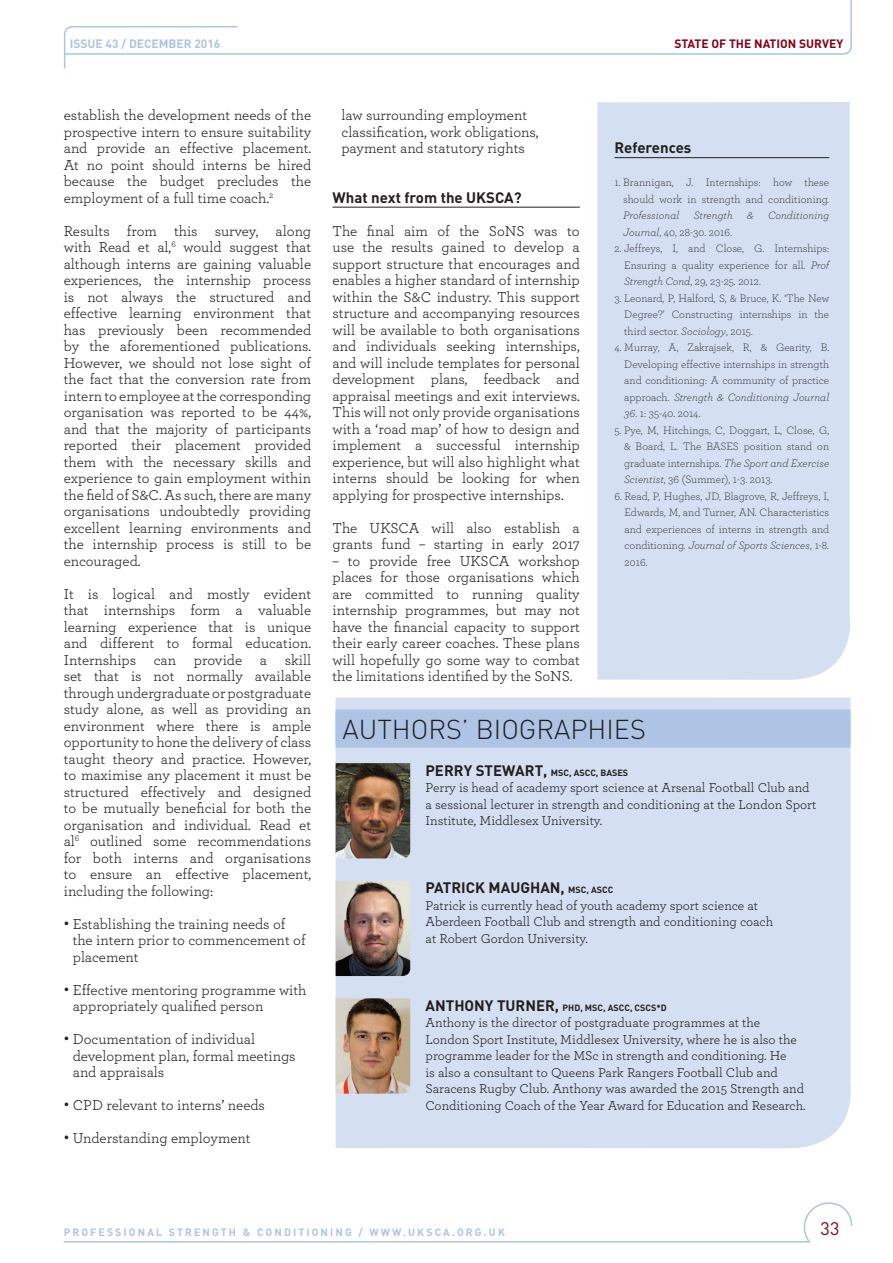
<style>
.page{position:relative;width:893px;height:1263px;background:#fff}
.page>*{position:absolute;margin:0;border:0;box-sizing:border-box;transform-origin:0 0}
.main_head{font:300 27px "DIN";color:#231f20}
.t1{font:18px "DIN";color:#860119}
.body_copy{font:15px/16.5px "Archer";color:#231f20;text-align:justify}
.subhead_with_rule{font:700 15px "DIN";color:#231f20}
.biog_name_box{font:700 15px "DIN";color:#231f20}
.biog_name_box-2{font:13.5px/16.5px "Archer";color:#231f20}
.t2{font:700 12px "DIN";color:#860119}
.t3{font:700 12px "DIN";color:#adc4e5}
.references{font:300 11.25px/16.5px "Archer";letter-spacing:.005em;color:#231f20;text-align:justify}
.references-2{font:italic 300 11.25px "Archer";letter-spacing:.005em;color:#231f20}
.t4{font:700 10.5px "DIN";letter-spacing:.2em;color:#adc4e5}
.biog_name_box-3{font:700 9px "DIN";color:#231f20}
.s1{font-size:21px}
.s2{font-style:italic}
.s3{font-size:15px}
.s4{font-size:9px}
</style>
<div class="page">
<svg style="left:63px;top:1202px;width:790px;height:41px"></svg>
<svg style="left:63px;top:0;width:789px;height:69px"></svg>
<hr style="left:332px;top:207px;width:248px;height:1px;background:#231f20">
<svg style="left:598px;top:102px;width:252px;height:578px;background:#d5e1f1"></svg>
<div style="left:336px;top:697px;width:515px;height:451px;background:#d4e0f1"></div>
<div style="left:336px;top:713px;width:514px;height:35px;background:#adc4e5"></div>
<div style="left:336px;top:709px;width:514px;height:35px;background:#adc4e5"></div>
<img style="left:336px;top:881px;width:75px;height:95px">
<img style="left:336px;top:998px;width:75px;height:96px">
<hr style="left:614px;top:157px;width:215px;height:1px;background:#231f20">
<img style="left:336px;top:763px;width:75px;height:95px">
<p class="t3" style="left:70px;top:36px;width:152px">ISSUE 43 / DECEMBER 2016</p>
<p class="t2" style="left:674px;top:36px;width:170px">STATE OF THE NATION SURVEY</p>
<p class="body_copy" style="left:64px;top:106px;width:249px">establish the development needs of the prospective intern to ensure suitability and provide an effective placement.<br>At no point should interns be hired because the budget precludes the employment of a full time coach.<sup>2</sup></p>
<p class="body_copy" style="left:64px;top:222px;width:249px">Results from this survey, along with Read et al,<sup>6</sup> would suggest that although interns are gaining valuable experiences, the internship process is not always the structured and effective learning environment that has previously been recommended by the aforementioned publications.<br>However, we should not lose sight of the fact that the conversion rate from intern to employee at the corresponding organisation was reported to be 44%, and that the majority of participants reported their placement provided them with the necessary skills and experience to gain employment within the field of S&amp;C. As such, there are many organisations undoubtedly providing excellent learning environments and the internship process is still to be encouraged.</p>
<p class="body_copy" style="left:64px;top:585px;width:249px">It is logical and mostly evident that internships form a valuable learning experience that is unique and different to formal education.<br>Internships can provide a skill set that is not normally available through undergraduate or postgraduate study alone, as well as providing an environment where there is ample opportunity to hone the delivery of class taught theory and practice. However, to maximise any placement it must be structured effectively and designed to be mutually beneficial for both the organisation and individual. Read et al<sup>6</sup> outlined some recommendations for both interns and organisations to ensure an effective placement, including the following:</p>
<p class="body_copy" style="left:73px;top:915px;width:234px;text-align:left;text-indent:-9px"><span class="s1">•</span> Establishing the training needs of the intern prior to commencement of placement</p>
<p class="body_copy" style="left:73px;top:981px;width:235px;text-indent:-9px"><span class="s1">•</span> Effective mentoring programme with appropriately qualified person</p>
<p class="body_copy" style="left:73px;top:1030px;width:224px;text-align:left;text-indent:-9px"><span class="s1">•</span> Documentation of individual development plan, formal meetings and appraisals</p>
<p class="body_copy" style="left:64px;top:1096px;width:203px"><span class="s1">•</span> CPD relevant to interns’ needs</p>
<p class="body_copy" style="left:64px;top:1129px;width:188px"><span class="s1">•</span> Understanding employment</p>
<p class="body_copy" style="left:341px;top:106px;width:199px;text-align:left">law surrounding employment classification, work obligations, payment and statutory rights</p>
<p class="subhead_with_rule" style="left:332px;top:187px;width:191px">What next from the UKSCA?</p>
<p class="body_copy" style="left:332px;top:222px;width:249px">The final aim of the SoNS was to use the results gained to develop a support structure that encourages and enables a higher standard of internship within the S&amp;C industry. This support structure and accompanying resources will be available to both organisations and individuals seeking internships, and will include templates for personal development plans, feedback and appraisal meetings and exit interviews.<br>This will not only provide organisations with a ‘road map’ of how to design and implement a successful internship experience, but will also highlight what interns should be looking for when applying for prospective internships.</p>
<p class="body_copy" style="left:332px;top:519px;width:249px">The UKSCA will also establish a grants fund – starting in early 2017</p>
<p class="body_copy" style="left:332px;top:552px;width:249px">– to provide free UKSCA workshop places for those organisations which are committed to running quality internship programmes, but may not have the financial capacity to support their early career coaches. These plans will hopefully go some way to combat the limitations identified by the SoNS.</p>
<p class="subhead_with_rule" style="left:614px;top:138px;width:78px">References</p>
<p class="references" style="left:623px;top:174px;width:207px;text-indent:-9px">1. Brannigan, J. Internships: how these should work in strength and conditioning.<br><span class="s2">Professional</span></p>
<p class="references-2" style="left:694px;top:208px;width:41px">Strength</p>
<p class="references-2" style="left:747px;top:208px;width:8px">&amp;</p>
<p class="references-2" style="left:768px;top:208px;width:63px">Conditioning</p>
<p class="references" style="left:623px;top:223px;width:110px"><span class="s2">Journal</span>, 40, 28-30. 2016.</p>
<p class="references" style="left:624px;top:240px;width:207px;text-indent:-10px">2. Jeffreys, I, and Close, G. Internships:<br>Ensuring a quality experience for all. <span class="s2">Prof Strength Cond</span>, 29, 23-25. 2012.</p>
<p class="references" style="left:624px;top:289px;width:206px;text-indent:-10px">3. Leonard, P, Halford, S, &amp; Bruce, K. ‘The New Degree?’ Constructing internships in the third sector. <span class="s2">Sociology</span>, 2015.</p>
<p class="references" style="left:624px;top:339px;width:206px;text-indent:-10px">4. Murray, A, Zakrajsek, R, &amp; Gearity, B.<br>Developing effective internships in strength and conditioning: A community of practice approach. <span class="s2">Strength &amp; Conditioning Journal</span></p>
<p class="references" style="left:624px;top:405px;width:78px"><span class="s2">36</span>. 1: 35-40. 2014.</p>
<p class="references" style="left:624px;top:421px;width:207px;text-indent:-10px">5. Pye, M, Hitchings, C, Doggart, L, Close, G, &amp; Board, L. The BASES position stand on graduate internships. <span class="s2">The Sport and Exercise Scientist</span>, 36 (Summer), 1-3. 2013.</p>
<p class="references" style="left:625px;top:487px;width:206px;text-indent:-10px">6. Read, P, Hughes, JD, Blagrove, R, Jeffreys, I, Edwards, M, and Turner, AN. Characteristics and experiences of interns in strength and conditioning. <span class="s2">Journal of Sports Sciences</span>, 1-8.<br>2016.</p>
<p class="main_head" style="left:342px;top:713px;width:305px">AUTHORS’ BIOGRAPHIES</p>
<p class="biog_name_box-3" style="left:426px;top:766px;width:204px"><span class="s3">PERRY STEWART,</span> MSC, ASCC, BASES</p>
<p class="biog_name_box-2" style="left:426px;top:779px;width:392px">Perry is head of academy sport science at Arsenal Football Club and a sessional lecturer in strength and conditioning at the London Sport<br>Institute, Middlesex University.</p>
<p class="biog_name_box" style="left:426px;top:878px;width:189px">PATRICK MAUGHAN, <span class="s4">MSC, ASCC</span></p>
<p class="biog_name_box-2" style="left:426px;top:896px;width:349px">Patrick is currently head of youth academy sport science at<br>Aberdeen Football Club and strength and conditioning coach at Robert Gordon University.</p>
<p class="biog_name_box-3" style="left:426px;top:1002px;width:243px"><span class="s3">ANTHONY TURNER,</span> PHD, MSC, ASCC, CSCS*D</p>
<p class="biog_name_box-2" style="left:426px;top:1014px;width:382px">Anthony is the director of postgraduate programmes at the London Sport Institute, Middlesex University, where he is also the programme leader for the MSc in strength and conditioning. He<br>is also a consultant to Queens Park Rangers Football Club and Saracens Rugby Club. Anthony was awarded the 2015 Strength and Conditioning Coach of the Year Award for Education and Research.</p>
<p class="t4" style="left:64px;top:1225px;width:443px">PROFESSIONAL STRENGTH &amp; CONDITIONING / WWW.UKSCA.ORG.UK</p>
<p class="t1" style="left:821px;top:1217px;width:20px">33</p>
</div>
